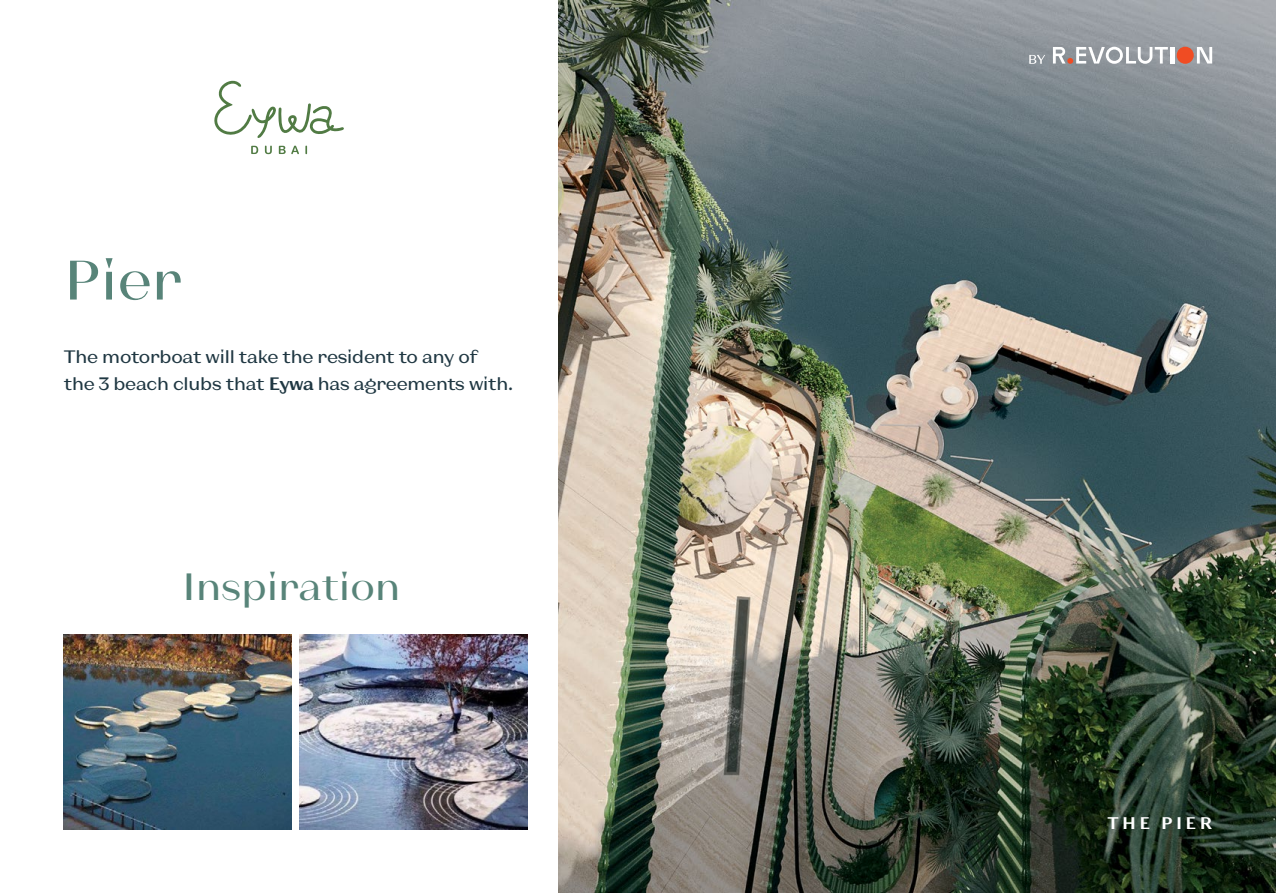
<style>
.page{position:relative;width:1276px;height:893px;background:#fff}
.page>*{position:absolute;margin:0;border:0;box-sizing:border-box;transform-origin:0 0}
.t1{font:55.5px "Kyiv Type Sans Medium 3";color:#588479}
.t2{font:37.95px "Kyiv Type Sans Medium 3";letter-spacing:.01em;color:#588479}
.t3{font:18px/27px "Kyiv Type Sans Medium 2";letter-spacing:-.01em;color:#1f3742}
.t4{font:16.8px "Kyiv Type Sans Bold 2";letter-spacing:.21em;color:#fff}
.s1{font-family:"Kyiv Type Sans Bold 2"}
</style>
<div class="page">
<img style="left:558px;top:0;width:718px;height:893px">
<img style="left:64px;top:635px;width:227px;height:194px">
<img style="left:300px;top:635px;width:227px;height:194px">
<div style="left:1176px;top:47px;width:17px;height:17px;background:#f04c23;border-radius:50%"></div>
<div style="left:1170px;top:47px;width:5px;height:17px;background:#fff"></div>
<svg style="left:1197px;top:47px;width:15px;height:17px"></svg>
<svg style="left:1053px;top:47px;width:115px;height:17px"></svg>
<svg style="left:1029px;top:55px;width:16px;height:9px"></svg>
<svg style="left:214px;top:80px;width:130px;height:58px"></svg>
<svg style="left:251px;top:146px;width:7px;height:8px"></svg>
<svg style="left:265px;top:146px;width:7px;height:8px"></svg>
<svg style="left:279px;top:146px;width:20px;height:8px"></svg>
<svg style="left:305px;top:146px;width:2px;height:8px"></svg>
<h1 class="t1" style="left:64px;top:242px;width:119px">Pier</h1>
<p class="t3" style="left:64px;top:342px;width:451px">The motorboat will take the resident to any of<br>the 3 beach clubs that <span class="s1">Eywa</span> has agreements with.</p>
<h2 class="t2" style="left:183px;top:561px;width:219px">Inspiration</h2>
<p class="t4" style="left:1107px;top:812px;width:106px">THE PIER</p>
</div>
